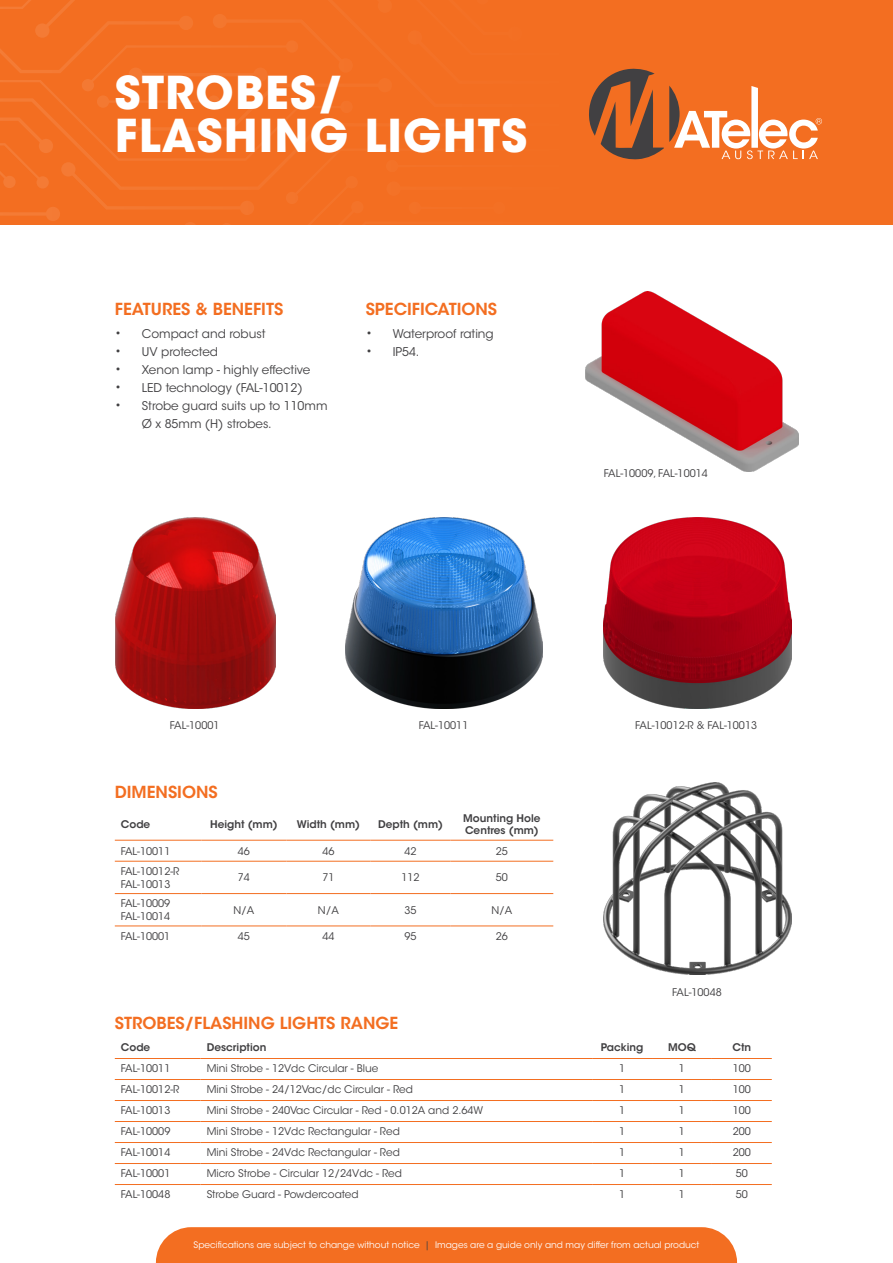
<style>
.page{position:relative;width:893px;height:1263px;background:#fff}
.page>*{position:absolute;margin:0;border:0;box-sizing:border-box;transform-origin:0 0}
.t1{font:700 45px/43.5px "ITC Avant Garde Std";letter-spacing:.025em;color:#fff}
.t2{font:600 16.5px "ITC Avant Garde Std";color:#f36e21}
.t3{font:12px/18px "ITC Avant Garde Std";color:#414042}
.t4{font:10.5px/12.6px "ITC Avant Garde Std";color:#414042}
.t5{font:600 10.5px/12.6px "ITC Avant Garde Std";color:#414042}
.t6{font:9px "ITC Avant Garde Std";color:#fff}
.s1{font-size:13.5px}
.s2{color:#414042}
</style>
<div class="page">
<div style="left:0;top:0;width:893px;height:225px;background:#f36e21"></div>
<svg style="left:0;top:0;width:822px;height:225px"></svg>
<div style="left:156px;top:1227px;width:581px;height:36px;background:#f36e21"></div>
<hr style="left:115px;top:1058px;width:86px;height:1px;background:#f36e21">
<hr style="left:201px;top:1058px;width:391px;height:1px;background:#f36e21">
<hr style="left:592px;top:1058px;width:60px;height:1px;background:#f36e21">
<hr style="left:652px;top:1058px;width:60px;height:1px;background:#f36e21">
<hr style="left:712px;top:1058px;width:60px;height:1px;background:#f36e21">
<hr style="left:115px;top:1079px;width:86px;height:1px;background:#f36e21">
<hr style="left:201px;top:1079px;width:391px;height:1px;background:#f36e21">
<hr style="left:592px;top:1079px;width:60px;height:1px;background:#f36e21">
<hr style="left:652px;top:1079px;width:60px;height:1px;background:#f36e21">
<hr style="left:712px;top:1079px;width:60px;height:1px;background:#f36e21">
<hr style="left:115px;top:1100px;width:86px;height:1px;background:#f36e21">
<hr style="left:201px;top:1100px;width:391px;height:1px;background:#f36e21">
<hr style="left:592px;top:1100px;width:60px;height:1px;background:#f36e21">
<hr style="left:652px;top:1100px;width:60px;height:1px;background:#f36e21">
<hr style="left:712px;top:1100px;width:60px;height:1px;background:#f36e21">
<hr style="left:115px;top:1121px;width:86px;height:1px;background:#f36e21">
<hr style="left:201px;top:1121px;width:391px;height:1px;background:#f36e21">
<hr style="left:592px;top:1121px;width:60px;height:1px;background:#f36e21">
<hr style="left:652px;top:1121px;width:60px;height:1px;background:#f36e21">
<hr style="left:712px;top:1121px;width:60px;height:1px;background:#f36e21">
<hr style="left:115px;top:1142px;width:86px;height:1px;background:#f36e21">
<hr style="left:201px;top:1142px;width:391px;height:1px;background:#f36e21">
<hr style="left:592px;top:1142px;width:60px;height:1px;background:#f36e21">
<hr style="left:652px;top:1142px;width:60px;height:1px;background:#f36e21">
<hr style="left:712px;top:1142px;width:60px;height:1px;background:#f36e21">
<hr style="left:115px;top:1163px;width:86px;height:1px;background:#f36e21">
<hr style="left:201px;top:1163px;width:391px;height:1px;background:#f36e21">
<hr style="left:592px;top:1163px;width:60px;height:1px;background:#f36e21">
<hr style="left:652px;top:1163px;width:60px;height:1px;background:#f36e21">
<hr style="left:712px;top:1163px;width:60px;height:1px;background:#f36e21">
<hr style="left:115px;top:1184px;width:86px;height:1px;background:#f36e21">
<hr style="left:201px;top:1184px;width:391px;height:1px;background:#f36e21">
<hr style="left:592px;top:1184px;width:60px;height:1px;background:#f36e21">
<hr style="left:652px;top:1184px;width:60px;height:1px;background:#f36e21">
<hr style="left:712px;top:1184px;width:60px;height:1px;background:#f36e21">
<hr style="left:115px;top:840px;width:86px;height:1px;background:#f36e21">
<hr style="left:201px;top:840px;width:85px;height:1px;background:#f36e21">
<hr style="left:286px;top:840px;width:84px;height:1px;background:#f36e21">
<hr style="left:370px;top:840px;width:80px;height:1px;background:#f36e21">
<hr style="left:450px;top:840px;width:103px;height:1px;background:#f36e21">
<hr style="left:115px;top:861px;width:86px;height:1px;background:#f36e21">
<hr style="left:201px;top:861px;width:85px;height:1px;background:#f36e21">
<hr style="left:286px;top:861px;width:84px;height:1px;background:#f36e21">
<hr style="left:370px;top:861px;width:80px;height:1px;background:#f36e21">
<hr style="left:450px;top:861px;width:103px;height:1px;background:#f36e21">
<hr style="left:115px;top:893px;width:86px;height:1px;background:#f36e21">
<hr style="left:201px;top:893px;width:85px;height:1px;background:#f36e21">
<hr style="left:286px;top:893px;width:84px;height:1px;background:#f36e21">
<hr style="left:370px;top:893px;width:80px;height:1px;background:#f36e21">
<hr style="left:450px;top:893px;width:103px;height:1px;background:#f36e21">
<hr style="left:115px;top:925px;width:86px;height:1px;background:#f36e21">
<hr style="left:201px;top:925px;width:85px;height:1px;background:#f36e21">
<hr style="left:286px;top:925px;width:84px;height:1px;background:#f36e21">
<hr style="left:370px;top:925px;width:80px;height:1px;background:#f36e21">
<hr style="left:450px;top:925px;width:103px;height:1px;background:#f36e21">
<img style="left:115px;top:517px;width:160px;height:192px">
<img style="left:586px;top:292px;width:212px;height:179px">
<img style="left:346px;top:517px;width:197px;height:192px">
<img style="left:604px;top:783px;width:187px;height:191px">
<img style="left:603px;top:517px;width:189px;height:192px">
<h1 class="t1" style="left:115px;top:70px;width:414px">STROBES/<br>FLASHING LIGHTS</h1>
<h2 class="t2" style="left:115px;top:299px;width:170px">FEATURES &amp; BENEFITS</h2>
<p class="t3" style="left:115px;top:324px;width:152px"><span class="s1">•</span> Compact and robust</p>
<p class="t3" style="left:115px;top:342px;width:105px"><span class="s1">•</span> UV protected</p>
<p class="t3" style="left:115px;top:360px;width:197px"><span class="s1">•</span> Xenon lamp - highly effective</p>
<p class="t3" style="left:115px;top:378px;width:189px"><span class="s1">•</span> LED technology (FAL-10012)</p>
<p class="t3" style="left:142px;top:396px;width:187px;text-indent:-27px"><span class="s1">•</span> Strobe guard suits up to 110mm<br>Ø x 85mm (H) strobes.</p>
<h2 class="t2" style="left:366px;top:299px;width:133px">SPECIFICATIONS</h2>
<p class="t3" style="left:366px;top:324px;width:130px"><span class="s1">•</span> Waterproof rating</p>
<p class="t3" style="left:366px;top:342px;width:55px"><span class="s1">•</span> IP54.</p>
<p class="t4" style="left:604px;top:467px;width:106px">FAL-10009, FAL-10014</p>
<p class="t4" style="left:170px;top:719px;width:51px">FAL-10001</p>
<h2 class="t2" style="left:115px;top:782px;width:104px">DIMENSIONS</h2>
<p class="t4" style="left:419px;top:719px;width:51px">FAL-10011</p>
<p class="t5" style="left:121px;top:818px;width:31px">Code</p>
<p class="t5" style="left:210px;top:818px;width:69px">Height (mm)</p>
<p class="t5" style="left:297px;top:818px;width:65px">Width (mm)</p>
<p class="t5" style="left:378px;top:818px;width:66px">Depth (mm)</p>
<p class="t5" style="left:463px;top:811px;width:79px">Mounting Hole<br>Centres (mm)</p>
<p class="t4" style="left:121px;top:845px;width:51px">FAL-10011</p>
<p class="t4" style="left:238px;top:845px;width:14px">46</p>
<p class="t4" style="left:322px;top:845px;width:14px">46</p>
<p class="t4" style="left:404px;top:845px;width:14px">42</p>
<p class="t4" style="left:496px;top:845px;width:14px">25</p>
<p class="t4" style="left:121px;top:865px;width:60px">FAL-10012-R<br>FAL-10013</p>
<p class="t4" style="left:238px;top:871px;width:14px">74</p>
<p class="t4" style="left:322px;top:871px;width:14px">71</p>
<p class="t4" style="left:401px;top:871px;width:20px">112</p>
<p class="t4" style="left:496px;top:871px;width:14px">50</p>
<p class="t4" style="left:121px;top:897px;width:51px">FAL-10009<br>FAL-10014</p>
<p class="t4" style="left:233px;top:904px;width:22px">N/A</p>
<p class="t4" style="left:318px;top:904px;width:22px">N/A</p>
<p class="t4" style="left:404px;top:904px;width:14px">35</p>
<p class="t4" style="left:491px;top:904px;width:22px">N/A</p>
<p class="t4" style="left:121px;top:930px;width:51px">FAL-10001</p>
<p class="t4" style="left:238px;top:930px;width:14px">45</p>
<p class="t4" style="left:322px;top:930px;width:14px">44</p>
<p class="t4" style="left:404px;top:930px;width:14px">95</p>
<p class="t4" style="left:496px;top:930px;width:14px">26</p>
<p class="t4" style="left:635px;top:719px;width:123px">FAL-10012-R &amp; FAL-10013</p>
<p class="t4" style="left:672px;top:986px;width:51px">FAL-10048</p>
<h2 class="t2" style="left:115px;top:1013px;width:285px">STROBES/FLASHING LIGHTS RANGE</h2>
<p class="t5" style="left:121px;top:1041px;width:31px">Code</p>
<p class="t5" style="left:207px;top:1041px;width:61px">Description</p>
<p class="t5" style="left:601px;top:1041px;width:44px">Packing</p>
<p class="t5" style="left:668px;top:1041px;width:29px">MOQ</p>
<p class="t5" style="left:732px;top:1041px;width:20px">Ctn</p>
<p class="t4" style="left:121px;top:1062px;width:51px">FAL-10011</p>
<p class="t4" style="left:207px;top:1062px;width:173px">Mini Strobe - 12Vdc Circular - Blue</p>
<p class="t4" style="left:619px;top:1062px;width:8px">1</p>
<p class="t4" style="left:679px;top:1062px;width:8px">1</p>
<p class="t4" style="left:733px;top:1062px;width:20px">100</p>
<p class="t4" style="left:121px;top:1083px;width:60px">FAL-10012-R</p>
<p class="t4" style="left:207px;top:1083px;width:208px">Mini Strobe - 24/12Vac/dc Circular - Red</p>
<p class="t4" style="left:619px;top:1083px;width:8px">1</p>
<p class="t4" style="left:679px;top:1083px;width:8px">1</p>
<p class="t4" style="left:733px;top:1083px;width:20px">100</p>
<p class="t4" style="left:121px;top:1104px;width:51px">FAL-10013</p>
<p class="t4" style="left:207px;top:1104px;width:278px">Mini Strobe - 240Vac Circular - Red - 0.012A and 2.64W</p>
<p class="t4" style="left:619px;top:1104px;width:8px">1</p>
<p class="t4" style="left:679px;top:1104px;width:8px">1</p>
<p class="t4" style="left:733px;top:1104px;width:20px">100</p>
<p class="t4" style="left:121px;top:1125px;width:51px">FAL-10009</p>
<p class="t4" style="left:207px;top:1125px;width:195px">Mini Strobe - 12Vdc Rectangular - Red</p>
<p class="t4" style="left:619px;top:1125px;width:8px">1</p>
<p class="t4" style="left:679px;top:1125px;width:8px">1</p>
<p class="t4" style="left:733px;top:1125px;width:20px">200</p>
<p class="t4" style="left:121px;top:1146px;width:51px">FAL-10014</p>
<p class="t4" style="left:207px;top:1146px;width:195px">Mini Strobe - 24Vdc Rectangular - Red</p>
<p class="t4" style="left:619px;top:1146px;width:8px">1</p>
<p class="t4" style="left:679px;top:1146px;width:8px">1</p>
<p class="t4" style="left:733px;top:1146px;width:20px">200</p>
<p class="t4" style="left:121px;top:1167px;width:51px">FAL-10001</p>
<p class="t4" style="left:207px;top:1167px;width:197px">Micro Strobe - Circular 12/24Vdc - Red</p>
<p class="t4" style="left:619px;top:1167px;width:8px">1</p>
<p class="t4" style="left:679px;top:1167px;width:8px">1</p>
<p class="t4" style="left:736px;top:1167px;width:14px">50</p>
<p class="t4" style="left:121px;top:1188px;width:51px">FAL-10048</p>
<p class="t4" style="left:207px;top:1188px;width:153px">Strobe Guard - Powdercoated</p>
<p class="t4" style="left:619px;top:1188px;width:8px">1</p>
<p class="t4" style="left:679px;top:1188px;width:8px">1</p>
<p class="t4" style="left:736px;top:1188px;width:14px">50</p>
<p class="t6" style="left:194px;top:1239px;width:507px">Specifications are subject to change without notice <span class="s2">|</span> Images are a guide only and may differ from actual product</p>
</div>
